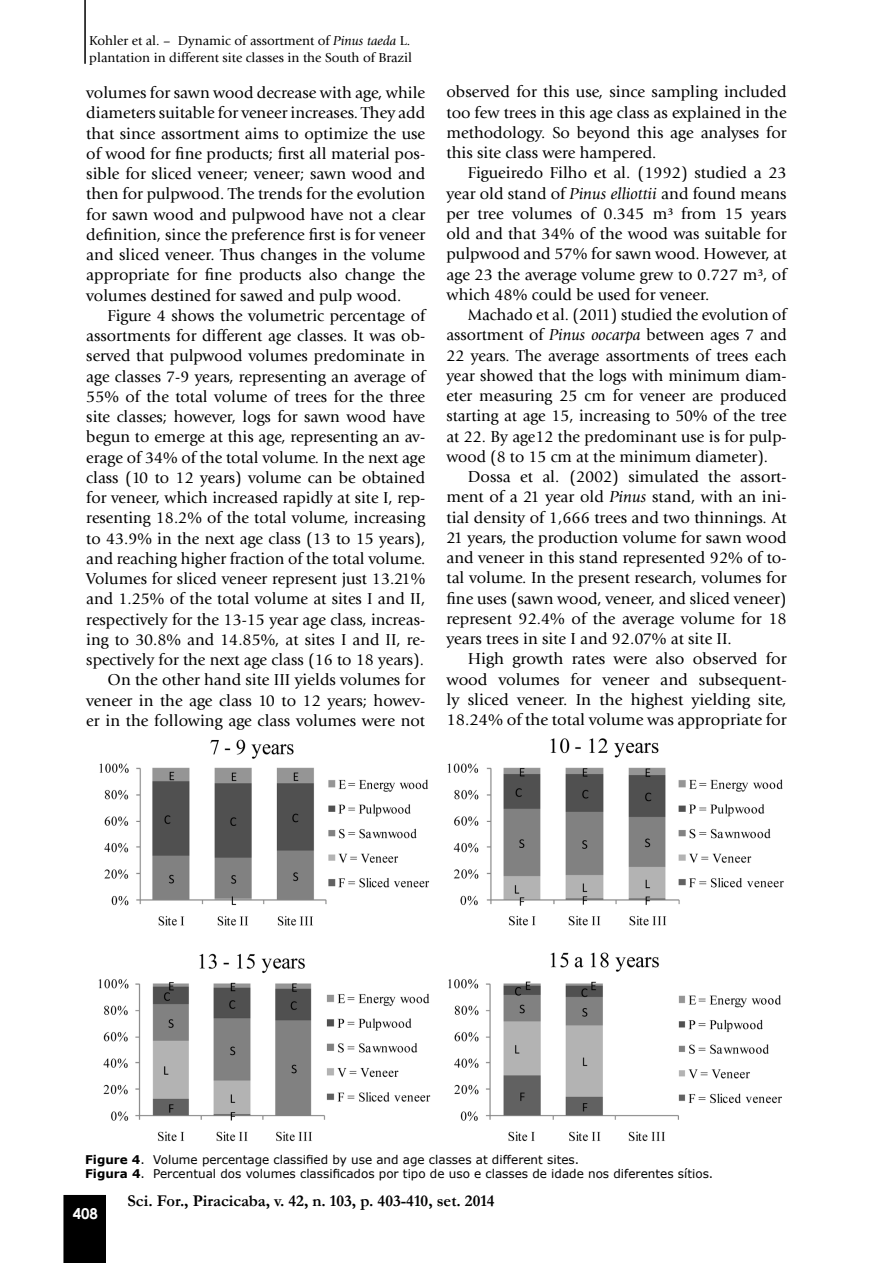
<style>
.page{position:relative;width:893px;height:1263px;background:#fff}
.page>*{position:absolute;margin:0;border:0;box-sizing:border-box;transform-origin:0 0}
.Texto{font:16.5px/20.2px "Giovanni";color:#000;text-align:justify}
.t1{font:700 16.5px "Garamond";color:#000}
.t2{font:700 15px "Century Gothic";color:#fff}
.t3{font:13.5px/16.2px "Giovanni";color:#000}
.Titulo_Figuras_Tabel{font:12px "Verdana";color:#000}
.s1{font-style:italic}
.s2{font-weight:700}
</style>
<div class="page">
<div style="left:63px;top:1195px;width:43px;height:68px;background:#000"></div>
<hr style="left:84px;top:0;width:2px;height:64px;background:#000">
<img style="left:98px;top:738px;width:686px;height:404px">
<p class="t3" style="left:89px;top:33px;width:324px">Kohler et al. – Dynamic of assortment of <span class="s1">Pinus taeda</span> L. plantation in different site classes in the South of Brazil</p>
<p class="Texto" style="left:86px;top:83px;width:340px">volumes for sawn wood decrease with age, while diameters suitable for veneer increases. They add that since assortment aims to optimize the use of wood for fine products; first all material pos&shy;sible for sliced veneer; veneer; sawn wood and then for pulpwood. The trends for the evolution for sawn wood and pulpwood have not a clear definition, since the preference first is for veneer and sliced veneer. Thus changes in the volume appropriate for fine products also change the volumes destined for sawed and pulp wood.</p>
<p class="Texto" style="left:86px;top:305px;width:340px;text-indent:21px">Figure 4 shows the volumetric percentage of assortments for different age classes. It was ob&shy;served that pulpwood volumes predominate in age classes 7-9 years, representing an average of 55% of the total volume of trees for the three site classes; however, logs for sawn wood have begun to emerge at this age, representing an av&shy;erage of 34% of the total volume. In the next age class (10 to 12 years) volume can be obtained for veneer, which increased rapidly at site I, rep&shy;resenting 18.2% of the total volume, increasing to 43.9% in the next age class (13 to 15 years), and reaching higher fraction of the total volume.<br>Volumes for sliced veneer represent just 13.21% and 1.25% of the total volume at sites I and II, respectively for the 13-15 year age class, increas&shy;ing to 30.8% and 14.85%, at sites I and II, re&shy;spectively for the next age class (16 to 18 years).</p>
<p class="Texto" style="left:86px;top:670px;width:340px;text-indent:21px">On the other hand site III yields volumes for veneer in the age class 10 to 12 years; howev&shy;er in the following age class volumes were not</p>
<p class="Texto" style="left:446px;top:82px;width:342px">observed for this use, since sampling included too few trees in this age class as explained in the methodology. So beyond this age analyses for this site class were hampered.</p>
<p class="Texto" style="left:446px;top:163px;width:342px;text-indent:21px">Figueiredo Filho et al. (1992) studied a 23 year old stand of <span class="s1">Pinus elliottii</span> and found means per tree volumes of 0.345 m³ from 15 years old and that 34% of the wood was suitable for pulpwood and 57% for sawn wood. However, at age 23 the average volume grew to 0.727 m³, of which 48% could be used for veneer.</p>
<p class="Texto" style="left:446px;top:305px;width:342px;text-indent:21px">Machado et al. (2011) studied the evolution of assortment of <span class="s1">Pinus oocarpa</span> between ages 7 and 22 years. The average assortments of trees each year showed that the logs with minimum diam&shy;eter measuring 25 cm for veneer are produced starting at age 15, increasing to 50% of the tree at 22. By age12 the predominant use is for pulp&shy;wood (8 to 15 cm at the minimum diameter).</p>
<p class="Texto" style="left:446px;top:467px;width:342px;text-indent:21px">Dossa et al. (2002) simulated the assort&shy;ment of a 21 year old <span class="s1">Pinus</span> stand, with an ini&shy;tial density of 1,666 trees and two thinnings. At 21 years, the production volume for sawn wood and veneer in this stand represented 92% of to&shy;tal volume. In the present research, volumes for fine uses (sawn wood, veneer, and sliced veneer) represent 92.4% of the average volume for 18 years trees in site I and 92.07% at site II.</p>
<p class="Texto" style="left:446px;top:649px;width:342px;text-indent:21px">High growth rates were also observed for wood volumes for veneer and subsequent&shy;ly sliced veneer. In the highest yielding site, 18.24% of the total volume was appropriate for</p>
<p class="Titulo_Figuras_Tabel" style="left:85px;top:1151px;width:496px"><span class="s2">Figure 4</span>. Volume percentage classified by use and age classes at different sites.</p>
<p class="Titulo_Figuras_Tabel" style="left:85px;top:1165px;width:630px"><span class="s2">Figura 4</span>. Percentual dos volumes classificados por tipo de uso e classes de idade nos diferentes sítios.</p>
<p class="t2" style="left:73px;top:1202px;width:27px">408</p>
<p class="t1" style="left:128px;top:1189px;width:369px">Sci. For., Piracicaba, v. 42, n. 103, p. 403-410, set. 2014</p>
</div>
